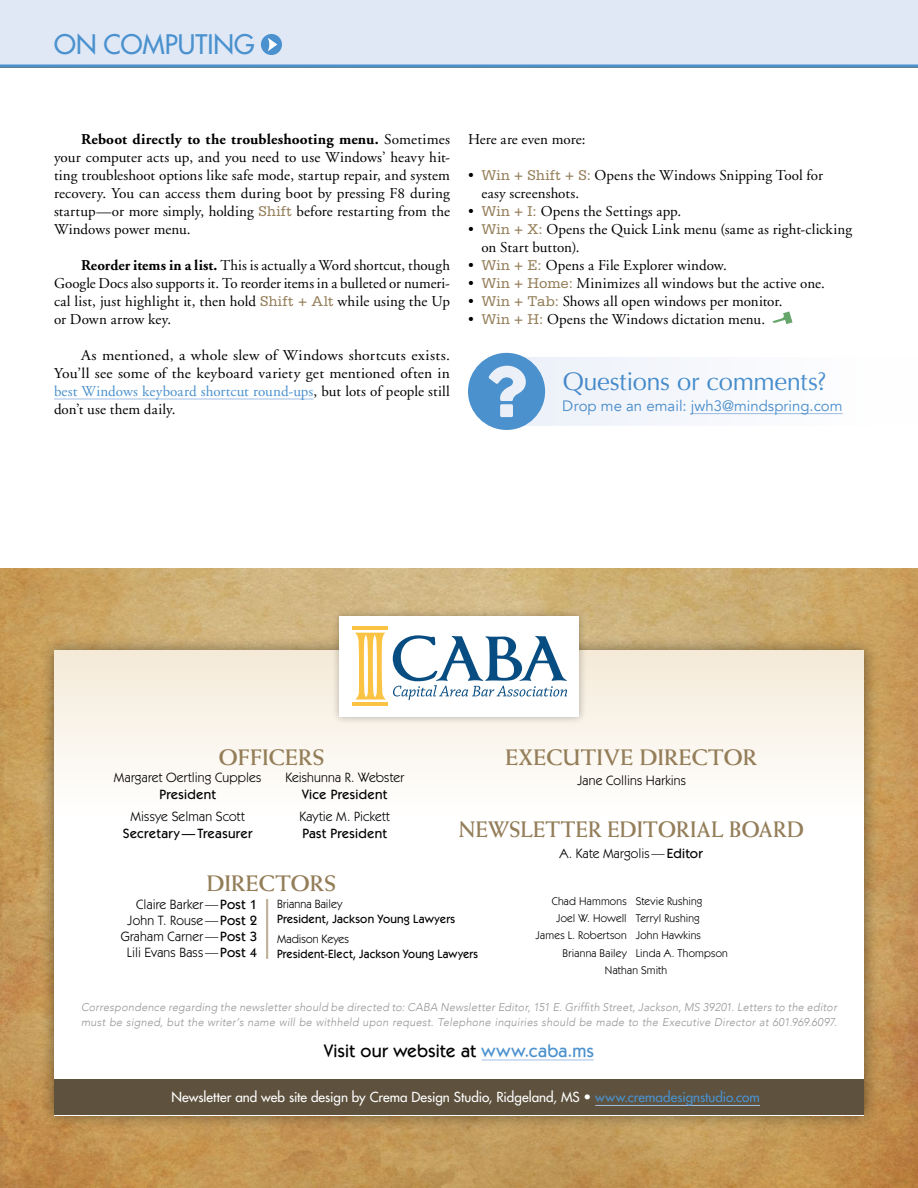
<style>
.page{position:relative;width:918px;height:1188px;background:#fff}
.page>*{position:absolute;margin:0;border:0;box-sizing:border-box;transform-origin:0 0}
.t1{font:500 26.25px "Futura LT Pro";color:#4a91ce}
.t2{font:25.5px "Optima";letter-spacing:-.015em;color:#4a91ce}
.t3{font:700 22.5px "Weiss";letter-spacing:.005em;color:#947e59}
.t4{font:700 22.5px "Weiss";letter-spacing:.005em;color:#947e59;scale:.95 1}
.t5{font:500 18px "Itc Kabel";letter-spacing:.01em;color:#000}
.t6{font:15px/18px "Adobe Garamond";letter-spacing:.005em;color:#000;text-align:justify}
.t7{font:15px/18px "Adobe Garamond";letter-spacing:.005em;color:#000;text-align:justify;scale:1.05 1}
.t8{font:15px "Avenir";color:#4a91ce}
.t9{font:13.5px/16.2px "Itc Kabel";letter-spacing:.01em;color:#000;text-align:right}
.t10{font:500 13.5px "Futura LT Pro";color:#fff}
.t11{font:500 13.5px "Itc Kabel";letter-spacing:.02em;color:#000}
.t12{font:500 12px "Itc Kabel";letter-spacing:.015em;color:#000;scale:.95 1}
.t13{font:500 12px "Itc Kabel";letter-spacing:.015em;color:#000}
.t14{font:12px "Itc Kabel";letter-spacing:.005em;color:#000}
.t15{font:italic 300 11.25px/15px "Avenir";letter-spacing:.02em;color:#939598}
.t16{font:11.25px/17.2px "Itc Kabel";letter-spacing:.02em;color:#000;text-align:right}
.s1{font-weight:700}
.s2{font-family:"Serifa";color:#947e59}
.s3{color:#4a91ce}
.s4{font-weight:500}
</style>
<div class="page">
<div style="left:0;top:0;width:918px;height:68px;background:#e0e8f6"></div>
<div style="left:261px;top:34px;width:21px;height:21px;background:#4a91ce;border-radius:50%"></div>
<svg style="left:268px;top:38px;width:9px;height:13px"></svg>
<hr style="left:54px;top:399px;width:260px;height:1px;background:#a2bfe4">
<svg style="left:773px;top:311px;width:20px;height:13px"></svg>
<svg style="left:468px;top:353px;width:375px;height:77px"></svg>
<img style="left:0;top:568px;width:918px;height:620px">
<div style="left:39px;top:636px;width:840px;height:494px;background:#000;opacity:.45"></div>
<svg style="left:54px;top:651px;width:810px;height:429px"></svg>
<hr style="left:482px;top:1060px;width:112px;height:1px;background:#a2bfe4">
<hr style="left:266px;top:899px;width:2px;height:60px;background:#c2b39c">
<div style="left:331px;top:608px;width:256px;height:117px;background:#000;opacity:.27"></div>
<div style="left:339px;top:616px;width:240px;height:101px;background:#fff"></div>
<hr style="left:353px;top:626px;width:35px;height:4px;background:#fbc344">
<hr style="left:353px;top:702px;width:35px;height:4px;background:#fbc344">
<svg style="left:355px;top:633px;width:31px;height:67px"></svg>
<svg style="left:393px;top:635px;width:174px;height:65px"></svg>
<div style="left:54px;top:1080px;width:810px;height:35px;background:#5e523e"></div>
<hr style="left:595px;top:1105px;width:165px;height:1px;background:#a2bfe4">
<h1 class="t1" style="left:54px;top:25px;width:202px">ON COMPUTING</h1>
<p class="t6" style="left:54px;top:131px;width:398px;text-indent:27px"><span class="s1">Reboot directly to the troubleshooting menu.</span> Sometimes your computer acts up, and you need to use Windows’ heavy hit&shy;ting troubleshoot options like safe mode, startup repair, and system recovery. You can access them during boot by pressing F8 during startup—or more simply, holding <span class="s2">Shift</span> before restarting from the Windows power menu.</p>
<p class="t6" style="left:54px;top:257px;width:398px;text-indent:27px"><span class="s1">Reorder items in a list.</span> This is actually a Word shortcut, though Google Docs also supports it. To reorder items in a bulleted or numeri&shy;cal list, just highlight it, then hold <span class="s2">Shift + Alt</span> while using the Up or Down arrow key.</p>
<p class="t7" style="left:54px;top:347px;width:379px;text-indent:27px">As mentioned, a whole slew of Windows shortcuts exists.<br>You’ll see some of the keyboard variety get mentioned often in <span class="s3">best Windows keyboard shortcut round-ups</span>, but lots of people still don’t use them daily.</p>
<p class="t6" style="left:468px;top:131px;width:119px">Here are even more:</p>
<p class="t6" style="left:482px;top:167px;width:343px;text-indent:-14px">• <span class="s2">Win + Shift + S:</span> Opens the Windows Snipping Tool for easy screenshots.</p>
<p class="t6" style="left:468px;top:203px;width:215px">• <span class="s2">Win + I:</span> Opens the Settings app.</p>
<p class="t6" style="left:482px;top:221px;width:372px;text-indent:-14px">• <span class="s2">Win + X:</span> Opens the Quick Link menu (same as right-clicking on Start button).</p>
<p class="t6" style="left:468px;top:257px;width:260px">• <span class="s2">Win + E:</span> Opens a File Explorer window.</p>
<p class="t6" style="left:468px;top:275px;width:358px">• <span class="s2">Win + Home:</span> Minimizes all windows but the active one.</p>
<p class="t6" style="left:468px;top:293px;width:316px">• <span class="s2">Win + Tab:</span> Shows all open windows per monitor.</p>
<p class="t6" style="left:468px;top:311px;width:299px">• <span class="s2">Win + H:</span> Opens the Windows dictation menu.</p>
<h2 class="t2" style="left:562px;top:366px;width:266px">Questions or comments?</h2>
<p class="t8" style="left:563px;top:397px;width:281px">Drop me an email: jwh3@mindspring.com</p>
<h3 class="t3" style="left:219px;top:744px;width:107px">OFFICERS</h3>
<p class="t9" style="left:114px;top:769px;width:149px">Margaret Oertling Cupples</p>
<p class="t11" style="left:159px;top:786px;width:58px">President</p>
<p class="t9" style="left:131px;top:809px;width:116px">Missye Selman Scott</p>
<p class="t11" style="left:123px;top:825px;width:131px">Secretary—Treasurer</p>
<h3 class="t3" style="left:505px;top:744px;width:253px">EXECUTIVE DIRECTOR</h3>
<p class="t9" style="left:285px;top:769px;width:120px">Keishunna R. Webster</p>
<p class="t11" style="left:302px;top:786px;width:87px">Vice President</p>
<p class="t9" style="left:299px;top:809px;width:92px">Kaytie M. Pickett</p>
<p class="t11" style="left:302px;top:825px;width:86px">Past President</p>
<h3 class="t3" style="left:207px;top:870px;width:131px">DIRECTORS</h3>
<p class="t9" style="left:121px;top:896px;width:138px">Claire Barker—<span class="s4">Post 1<br></span>John T. Rouse—<span class="s4">Post 2<br></span>Graham Carner—<span class="s4">Post 3<br></span>Lili Evans Bass—<span class="s4">Post 4</span></p>
<p class="t14" style="left:277px;top:897px;width:67px">Brianna Bailey</p>
<p class="t9" style="left:577px;top:772px;width:111px">Jane Collins Harkins</p>
<h3 class="t4" style="left:459px;top:816px;width:365px">NEWSLETTER EDITORIAL BOARD</h3>
<p class="t9" style="left:559px;top:845px;width:145px">A. Kate Margolis—<span class="s4">Editor</span></p>
<p class="t16" style="left:536px;top:892px;width:93px">Chad Hammons<br>Joel W. Howell<br>James L. Robertson<br>Brianna Bailey</p>
<p class="t16" style="left:636px;top:892px;width:94px;text-align:left">Stevie Rushing<br>Terryl Rushing<br>John Hawkins<br>Linda A. Thompson</p>
<p class="t13" style="left:277px;top:912px;width:179px">President, Jackson Young Lawyers</p>
<p class="t14" style="left:277px;top:932px;width:74px">Madison Keyes</p>
<p class="t12" style="left:277px;top:947px;width:213px">President-Elect, Jackson Young Lawyers</p>
<p class="t16" style="left:605px;top:962px;width:64px">Nathan Smith</p>
<p class="t15" style="left:81px;top:1000px;width:758px">Correspondence regarding the newsletter should be directed to: CABA Newsletter Editor, 151 E. Griffith Street, Jackson, MS 39201. Letters to the editor must be signed, but the writer’s name will be withheld upon request. Telephone inquiries should be made to the Executive Director at 601.969.6097.</p>
<p class="t5" style="left:324px;top:1040px;width:271px">Visit our website at <span class="s3">www.caba.ms</span></p>
<p class="t10" style="left:172px;top:1087px;width:590px">Newsletter and web site design by Crema Design Studio, Ridgeland, MS • <span class="s3">www.cremadesignstudio.com</span></p>
</div>
